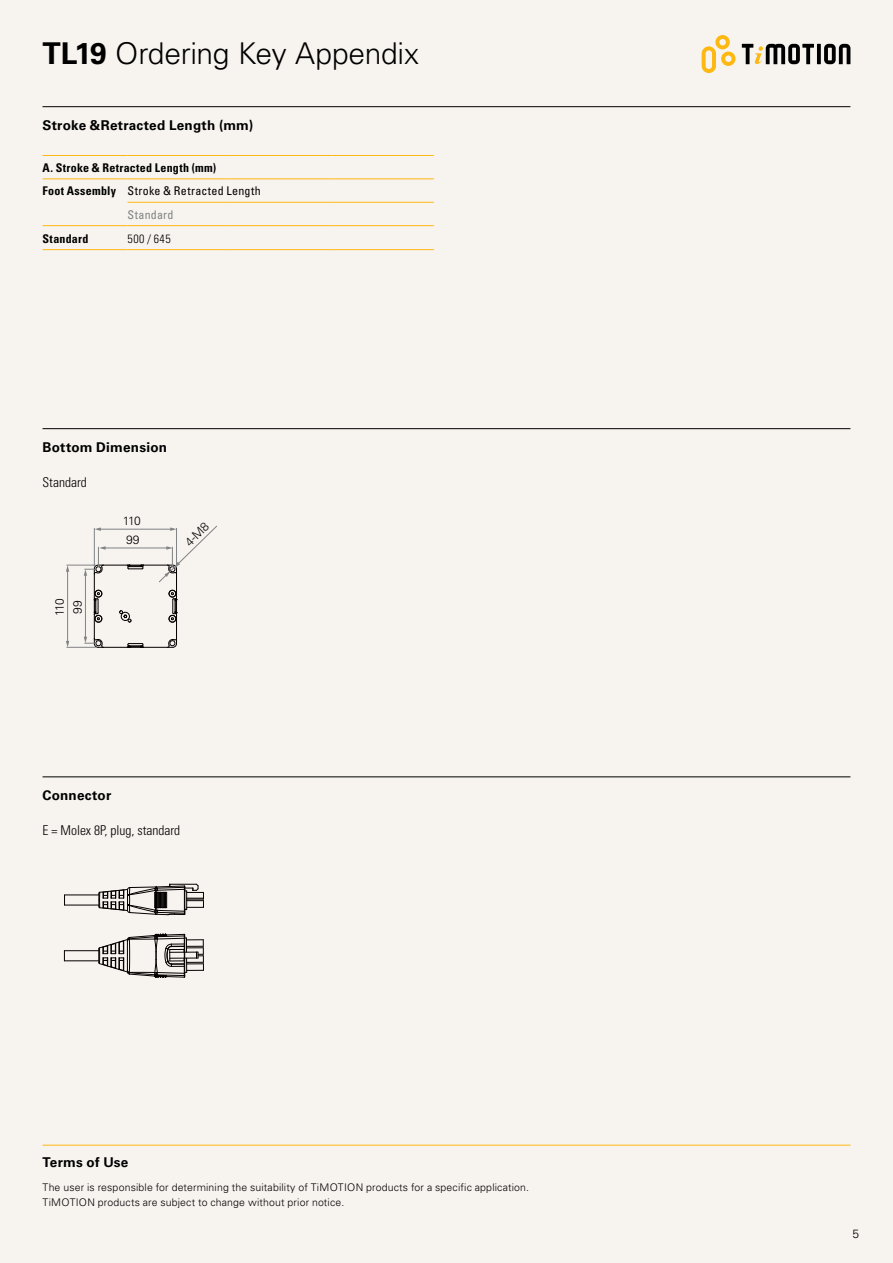
<style>
.page{position:relative;width:893px;height:1263px;background:#f7f3ef}
.page>*{position:absolute;margin:0;border:0;box-sizing:border-box;transform-origin:0 0}
.t1{font:300 30px "Univers LT Std";letter-spacing:-.01em;color:#000}
.t2{font:700 13.5px "Univers LT Std";letter-spacing:.015em;color:#000}
.t3{font:300 condensed 13.5px "Univers LT Std";color:#000}
.t4{font:700 condensed 12px "Univers LT Std";letter-spacing:.03em;color:#000}
.t5{font:condensed 12px "Univers LT Std";letter-spacing:.03em;color:#000}
.t6{font:300 12px "Univers LT Std";letter-spacing:-.075em;color:#000}
.t7{font:condensed 12px "Univers LT Std";letter-spacing:.02em;color:#808284}
.t8{font:300 condensed 12px "Univers LT Std";letter-spacing:.04em;color:#000}
.t9{font:300 10.5px/15px "Univers LT Std";letter-spacing:.015em;color:#000}
.s1{font-weight:700}
</style>
<div class="page">
<svg style="left:702px;top:35px;width:33px;height:38px"></svg>
<svg style="left:817px;top:44px;width:4px;height:20px"></svg>
<svg style="left:824px;top:44px;width:26px;height:20px"></svg>
<svg style="left:742px;top:44px;width:72px;height:20px"></svg>
<hr style="left:43px;top:106px;width:807px;height:1px;background:#000">
<hr style="left:43px;top:428px;width:807px;height:1px;background:#000">
<hr style="left:43px;top:777px;width:807px;height:1px;background:#000">
<hr style="left:66px;top:647px;width:30px;height:1px;background:#808284">
<hr style="left:66px;top:565px;width:30px;height:1px;background:#808284">
<hr style="left:67px;top:570px;width:1px;height:72px;background:#808284">
<svg style="left:66px;top:641px;width:3px;height:6px"></svg>
<svg style="left:66px;top:565px;width:3px;height:7px"></svg>
<svg style="left:84px;top:526px;width:133px;height:122px"></svg>
<hr style="left:64px;top:950px;width:35px;height:1px;background:#030000">
<hr style="left:64px;top:960px;width:35px;height:1px;background:#030000">
<hr style="left:65px;top:895px;width:34px;height:1px;background:#030000">
<hr style="left:65px;top:905px;width:34px;height:1px;background:#030000">
<svg style="left:99px;top:884px;width:105px;height:31px"></svg>
<svg style="left:98px;top:933px;width:106px;height:45px"></svg>
<hr style="left:43px;top:155px;width:85px;height:1px;background:#fdb812">
<hr style="left:128px;top:155px;width:102px;height:1px;background:#fdb812">
<hr style="left:230px;top:155px;width:102px;height:1px;background:#fdb812">
<hr style="left:332px;top:155px;width:102px;height:1px;background:#fdb812">
<hr style="left:43px;top:179px;width:85px;height:1px;background:#fdb812">
<hr style="left:128px;top:179px;width:102px;height:1px;background:#fdb812">
<hr style="left:230px;top:179px;width:102px;height:1px;background:#fdb812">
<hr style="left:332px;top:179px;width:102px;height:1px;background:#fdb812">
<hr style="left:128px;top:202px;width:102px;height:1px;background:#fdb812">
<hr style="left:230px;top:202px;width:102px;height:1px;background:#fdb812">
<hr style="left:332px;top:202px;width:102px;height:1px;background:#fdb812">
<hr style="left:43px;top:249px;width:85px;height:1px;background:#fdb812">
<hr style="left:128px;top:249px;width:102px;height:1px;background:#fdb812">
<hr style="left:230px;top:249px;width:102px;height:1px;background:#fdb812">
<hr style="left:332px;top:249px;width:102px;height:1px;background:#fdb812">
<hr style="left:128px;top:225px;width:102px;height:1px;background:#fdb812">
<hr style="left:230px;top:225px;width:102px;height:1px;background:#fdb812">
<hr style="left:332px;top:225px;width:102px;height:1px;background:#fdb812">
<hr style="left:43px;top:225px;width:85px;height:1px;background:#fdb812">
<hr style="left:43px;top:1145px;width:807px;height:1px;background:#fdb812">
<h1 class="t1" style="left:43px;top:36px;width:378px"><span class="s1">TL19</span> Ordering Key Appendix</h1>
<p class="t2" style="left:43px;top:117px;width:212px">Stroke &amp;Retracted Length (mm)</p>
<p class="t4" style="left:43px;top:160px;width:175px">A. Stroke &amp; Retracted Length (mm)</p>
<p class="t5" style="left:43px;top:183px;width:220px"><span class="s1">Foot Assembly</span> Stroke &amp; Retracted Length</p>
<p class="t7" style="left:128px;top:207px;width:47px">Standard</p>
<p class="t4" style="left:43px;top:231px;width:47px">Standard</p>
<p class="t8" style="left:128px;top:231px;width:45px">500 / 645</p>
<p class="t2" style="left:43px;top:439px;width:126px">Bottom Dimension</p>
<p class="t3" style="left:43px;top:474px;width:46px">Standard</p>
<p class="t6" style="left:52px;top:616px;width:19px;rotate:-90deg">110</p>
<p class="t6" style="left:70px;top:614px;width:15px;rotate:-90deg">99</p>
<p class="t6" style="left:123px;top:514px;width:19px">110</p>
<p class="t6" style="left:126px;top:533px;width:15px">99</p>
<p class="t6" style="left:182px;top:539px;width:30px;rotate:-45deg">4-M8</p>
<p class="t2" style="left:43px;top:787px;width:70px">Connector</p>
<p class="t3" style="left:43px;top:822px;width:139px">E = Molex 8P, plug, standard</p>
<p class="t2" style="left:43px;top:1155px;width:87px">Terms of Use</p>
<p class="t9" style="left:43px;top:1179px;width:488px">The user is responsible for determining the suitability of TiMOTION products for a specific application.<br>TiMOTION products are subject to change without prior notice.</p>
<p class="t6" style="left:852px;top:1226px;width:8px">5</p>
</div>
